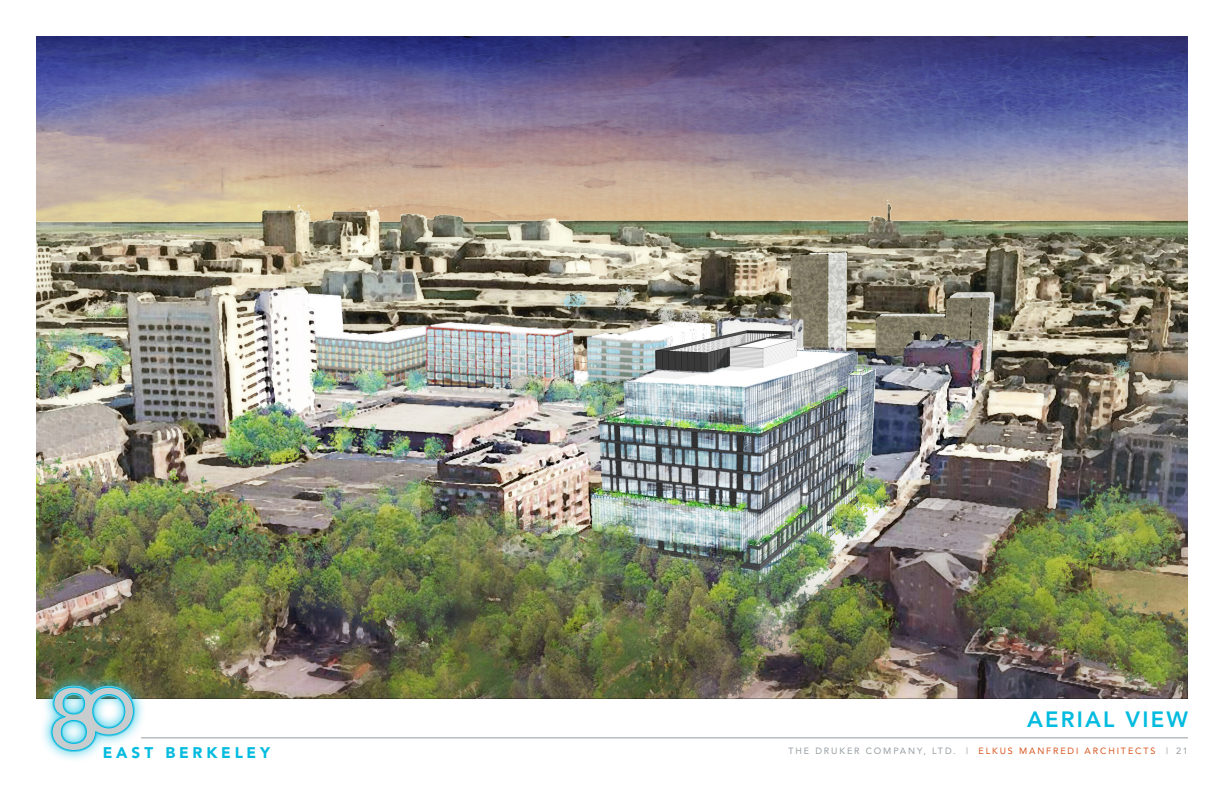
<style>
.page{position:relative;width:1224px;height:792px;background:#fff}
.page>*{position:absolute;margin:0;border:0;box-sizing:border-box;transform-origin:0 0}
.TITLES{font:800 22px "Avenir";letter-spacing:.1em;color:#02bbdf}
.t1{font:900 15.3px "Avenir";letter-spacing:.255em;color:#02bbdf}
.t2{font:9px "Avenir";letter-spacing:.21em;color:#959ca1}
.s1{color:#d9531c}
</style>
<div class="page">
<img style="left:36px;top:36px;width:1152px;height:663px">
<svg style="left:40px;top:675px;width:106px;height:85px"></svg>
<svg style="left:51px;top:686px;width:84px;height:66px"></svg>
<hr style="left:141px;top:738px;width:1047px;height:1px;background:#959ca1">
<p class="TITLES" style="left:1027px;top:706px;width:162px">AERIAL VIEW</p>
<h2 class="t1" style="left:103px;top:743px;width:169px">EAST BERKELEY</h2>
<p class="t2" style="left:788px;top:746px;width:401px">THE DRUKER COMPANY, LTD. | <span class="s1">ELKUS MANFREDI ARCHITECTS</span> | 21</p>
</div>
